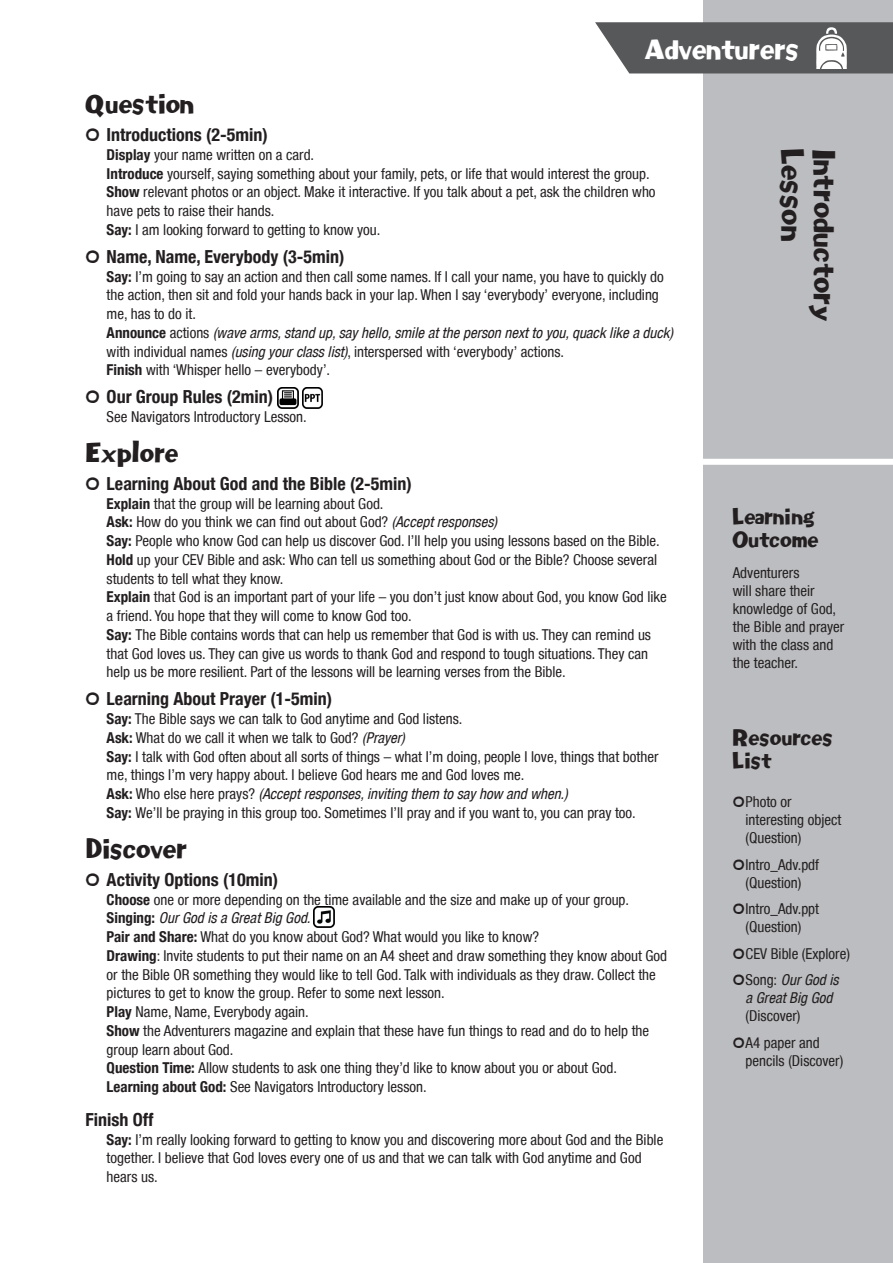
<style>
.page{position:relative;width:893px;height:1263px;background:#fff}
.page>*{position:absolute;margin:0;border:0;box-sizing:border-box;transform-origin:0 0}
.t1{font:27px "Phoenix Chunky";color:#231f20}
.t2{font:25.5px "Phoenix Chunky";color:#fff}
.Body_Header{font:24px "Phoenix Chunky";color:#231f20}
.Lesson_Sidebar_Heade{font:19.5px/23.4px "Phoenix Chunky";color:#231f20}
.Finish_Off{font:700 condensed 18px "Helvetica Neue LT";color:#231f20}
.Body_indent_smaller{font:condensed 15px/18.8px "Helvetica Neue LT";color:#231f20}
.Body_indent_smaller-2{font:italic condensed 15px/18px "Helvetica Neue LT";color:#231f20}
.Lesson_Page_learning{font:condensed 15px/18px "Helvetica Neue LT";color:#231f20}
.s1{font-family:"Bloomsbury Sans";font-weight:400;font-stretch:normal}
.s2{font-weight:700}
.s3{font-weight:700;font-style:normal}
.s4{font-style:normal}
.s5{font-style:italic}
.s6{font-family:"Bloomsbury Sans";font-stretch:normal}
.s7{font-family:"Bloomsbury Sans";font-style:normal;font-stretch:normal}
</style>
<div class="page">
<div style="left:703px;top:0;width:190px;height:1263px;background:#bcbdc0"></div>
<svg style="left:595px;top:22px;width:298px;height:51px;background:#6a6b6d"></svg>
<div style="left:699px;top:459px;width:194px;height:6px;background:#fff"></div>
<img style="left:277px;top:387px;width:21px;height:21px">
<img style="left:302px;top:387px;width:21px;height:21px">
<img style="left:314px;top:907px;width:20px;height:20px">
<h2 class="t2" style="left:644px;top:34px;width:156px">Adventurers</h2>
<p class="Body_Header" style="left:85px;top:89px;width:110px">Question</p>
<p class="Finish_Off" style="left:85px;top:124px;width:184px"><span class="s1">O</span> Introductions (2-5min)</p>
<p class="Body_indent_smaller" style="left:107px;top:145px;width:209px"><span class="s2">Display</span> your name written on a card.</p>
<p class="Body_indent_smaller" style="left:107px;top:164px;width:550px"><span class="s2">Introduce</span> yourself, saying something about your family, pets, or life that would interest the group.<br><span class="s2">Show</span> relevant photos or an object. Make it interactive. If you talk about a pet, ask the children who have pets to raise their hands.</p>
<p class="Body_indent_smaller" style="left:107px;top:220px;width:275px"><span class="s2">Say:</span> I am looking forward to getting to know you.</p>
<p class="Finish_Off" style="left:85px;top:246px;width:260px"><span class="s1">O</span> Name, Name, Everybody (3-5min)</p>
<p class="Body_indent_smaller" style="left:107px;top:267px;width:559px"><span class="s2">Say:</span> I’m going to say an action and then call some names. If I call your name, you have to quickly do the action, then sit and fold your hands back in your lap. When I say ‘everybody’ everyone, including me, has to do it.</p>
<p class="Body_indent_smaller-2" style="left:107px;top:323px;width:568px;line-height:18.8px"><span class="s3">Announce</span> <span class="s4">actions</span> (wave arms, stand up, say hello, smile at the person next to you, quack like a duck) <span class="s4">with individual names</span> (using your class list)<span class="s4">, interspersed with ‘everybody’ actions.</span></p>
<p class="Body_indent_smaller" style="left:107px;top:361px;width:225px"><span class="s2">Finish</span> with ‘Whisper hello – everybody’.</p>
<p class="Finish_Off" style="left:85px;top:386px;width:189px"><span class="s1">O</span> Our Group Rules (2min)</p>
<p class="Body_indent_smaller" style="left:107px;top:407px;width:202px">See Navigators Introductory Lesson.</p>
<p class="Body_Header" style="left:85px;top:438px;width:94px">Explore</p>
<p class="Finish_Off" style="left:85px;top:473px;width:328px"><span class="s1">O</span> Learning About God and the Bible (2-5min)</p>
<p class="Body_indent_smaller" style="left:107px;top:494px;width:278px"><span class="s2">Explain</span> that the group will be learning about God.</p>
<p class="Body_indent_smaller" style="left:107px;top:513px;width:392px"><span class="s2">Ask:</span> How do you think we can find out about God? <span class="s5">(Accept responses)</span></p>
<p class="Body_indent_smaller" style="left:107px;top:531px;width:555px"><span class="s2">Say:</span> People who know God can help us discover God. I’ll help you using lessons based on the Bible.</p>
<p class="Body_indent_smaller" style="left:107px;top:550px;width:552px"><span class="s2">Hold</span> up your CEV Bible and ask: Who can tell us something about God or the Bible? Choose several students to tell what they know.</p>
<p class="Body_indent_smaller" style="left:107px;top:588px;width:562px"><span class="s2">Explain</span> that God is an important part of your life – you don’t just know about God, you know God like a friend. You hope that they will come to know God too.</p>
<p class="Body_indent_smaller" style="left:107px;top:625px;width:546px"><span class="s2">Say:</span> The Bible contains words that can help us remember that God is with us. They can remind us that God loves us. They can give us words to thank God and respond to tough situations. They can help us be more resilient. Part of the lessons will be learning verses from the Bible.</p>
<p class="Finish_Off" style="left:85px;top:688px;width:248px"><span class="s1">O</span> Learning About Prayer (1-5min)</p>
<p class="Body_indent_smaller" style="left:107px;top:709px;width:357px"><span class="s2">Say:</span> The Bible says we can talk to God anytime and God listens.</p>
<p class="Body_indent_smaller" style="left:107px;top:728px;width:300px"><span class="s2">Ask:</span> What do we call it when we talk to God? <span class="s5">(Prayer)</span></p>
<p class="Body_indent_smaller" style="left:107px;top:747px;width:553px"><span class="s2">Say:</span> I talk with God often about all sorts of things – what I’m doing, people I love, things that bother me, things I’m very happy about. I believe God hears me and God loves me.</p>
<p class="Body_indent_smaller-2" style="left:107px;top:785px;width:463px"><span class="s3">Ask:</span> <span class="s4">Who else here prays?</span> (Accept responses, inviting them to say how and when.)</p>
<p class="Body_indent_smaller" style="left:107px;top:803px;width:531px"><span class="s2">Say:</span> We’ll be praying in this group too. Sometimes I’ll pray and if you want to, you can pray too.</p>
<p class="Body_Header" style="left:85px;top:834px;width:103px">Discover</p>
<p class="Finish_Off" style="left:85px;top:868px;width:194px"><span class="s1">O</span> Activity Options (10min)</p>
<p class="Body_indent_smaller" style="left:107px;top:890px;width:524px"><span class="s2">Choose</span> one or more depending on the time available and the size and make up of your group.</p>
<p class="Body_indent_smaller-2" style="left:107px;top:909px;width:205px"><span class="s3">Singing:</span> Our God is a Great Big God.</p>
<p class="Body_indent_smaller" style="left:107px;top:927px;width:434px"><span class="s2">Pair and Share:</span> What do you know about God? What would you like to know?</p>
<p class="Body_indent_smaller" style="left:107px;top:946px;width:562px"><span class="s2">Drawing</span>: Invite students to put their name on an A4 sheet and draw something they know about God or the Bible OR something they would like to tell God. Talk with individuals as they draw. Collect the pictures to get to know the group. Refer to some next lesson.</p>
<p class="Body_indent_smaller" style="left:107px;top:1002px;width:204px"><span class="s2">Play</span> Name, Name, Everybody again.</p>
<p class="Body_indent_smaller" style="left:107px;top:1021px;width:544px"><span class="s2">Show</span> the Adventurers magazine and explain that these have fun things to read and do to help the group learn about God.</p>
<p class="Body_indent_smaller" style="left:107px;top:1058px;width:512px"><span class="s2">Question Time:</span> Allow students to ask one thing they’d like to know about you or about God.</p>
<p class="Body_indent_smaller" style="left:107px;top:1077px;width:322px"><span class="s2">Learning about God:</span> See Navigators Introductory lesson.</p>
<p class="Finish_Off" style="left:85px;top:1108px;width:69px">Finish Off</p>
<p class="Body_indent_smaller" style="left:107px;top:1130px;width:558px"><span class="s2">Say:</span> I’m really looking forward to getting to know you and discovering more about God and the Bible together. I believe that God loves every one of us and that we can talk with God anytime and God hears us.</p>
<p class="t1" style="left:809px;top:149px;width:94px;rotate:90deg">Lesson</p>
<p class="t1" style="left:841px;top:149px;width:174px;rotate:90deg">Introductory</p>
<p class="Lesson_Sidebar_Heade" style="left:733px;top:505px;width:87px">Learning<br>Outcome</p>
<p class="Lesson_Page_learning" style="left:733px;top:563px;width:113px">Adventurers<br>will share their knowledge of God, the Bible and prayer with the class and the teacher.</p>
<p class="Lesson_Sidebar_Heade" style="left:733px;top:726px;width:102px">Resources<br>List</p>
<p class="Body_indent_smaller" style="left:746px;top:793px;width:97px;line-height:18px;text-indent:-13px"><span class="s6">O</span>Photo or interesting object (Question)</p>
<p class="Body_indent_smaller" style="left:733px;top:855px;width:88px;line-height:18px;text-align:center"><span class="s6">O</span>Intro_Adv.pdf (Question)</p>
<p class="Body_indent_smaller" style="left:733px;top:900px;width:88px;line-height:18px;text-align:center"><span class="s6">O</span>Intro_Adv.ppt (Question)</p>
<p class="Body_indent_smaller" style="left:733px;top:944px;width:119px"><span class="s6">O</span>CEV Bible (Explore)</p>
<p class="Body_indent_smaller-2" style="left:746px;top:971px;width:94px;text-indent:-13px"><span class="s7">O</span><span class="s4">Song:</span> Our God is a Great Big God <span class="s4">(Discover)</span></p>
<p class="Body_indent_smaller" style="left:746px;top:1033px;width:99px;line-height:18px;text-indent:-13px"><span class="s6">O</span>A4 paper and pencils (Discover)</p>
</div>
